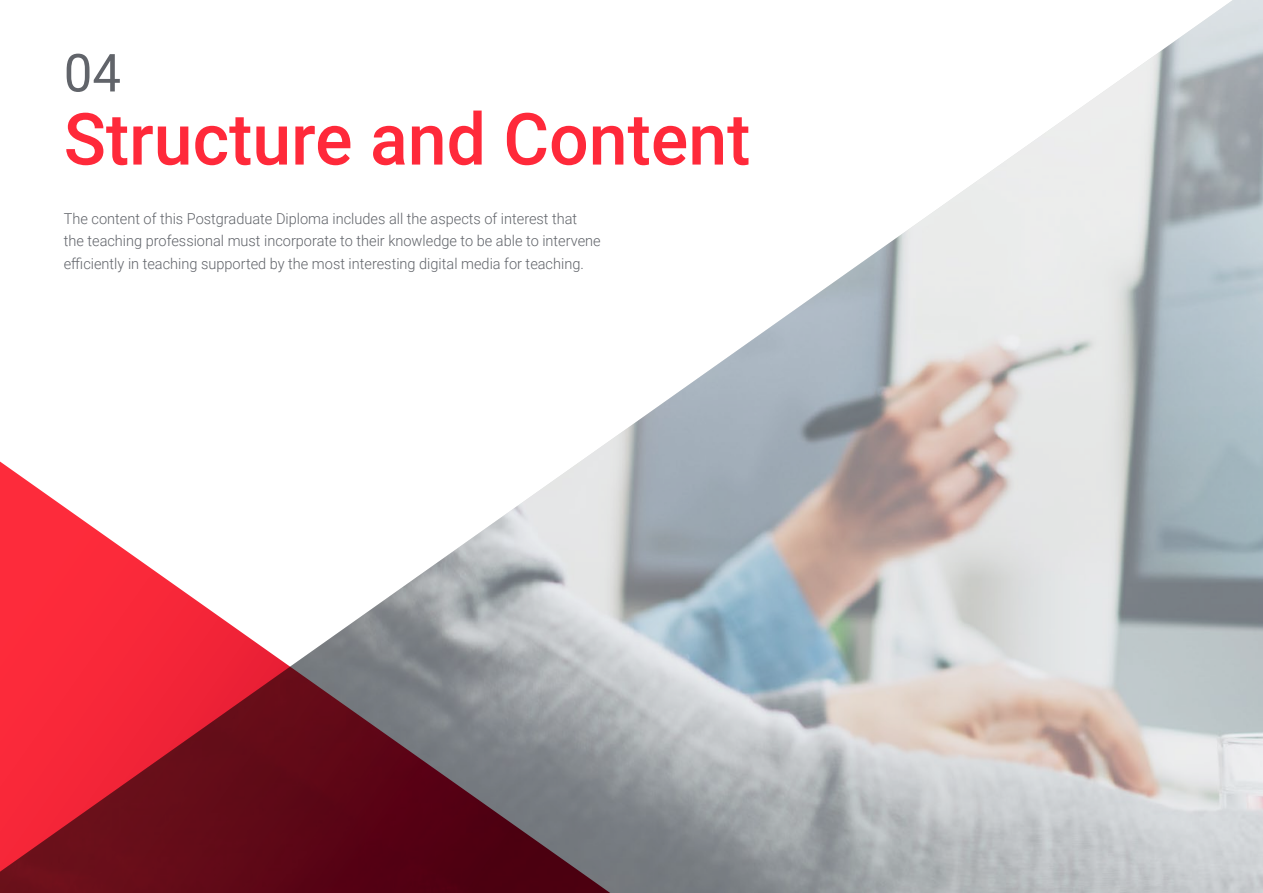
<style>
.page{position:relative;width:1263px;height:893px;background:#fff}
.page>*{position:absolute;margin:0;border:0;box-sizing:border-box;transform-origin:0 0}
.t1{font:500 72px "Roboto";color:#ff293a}
.t2{font:52.5px "Roboto";color:#61646a}
.t3{font:300 15px/22.5px "Roboto";color:#61646a}
</style>
<div class="page">
<img style="left:602px;top:0;width:661px;height:893px">
<svg style="left:0;top:446px;width:640px;height:447px"></svg>
<h2 class="t2" style="left:64px;top:36px;width:59px">04</h2>
<h1 class="t1" style="left:64px;top:89px;width:688px">Structure and Content</h1>
<p class="t3" style="left:64px;top:207px;width:538px">The content of this Postgraduate Diploma includes all the aspects of interest that the teaching professional must incorporate to their knowledge to be able to intervene efficiently in teaching supported by the most interesting digital media for teaching.</p>
</div>
